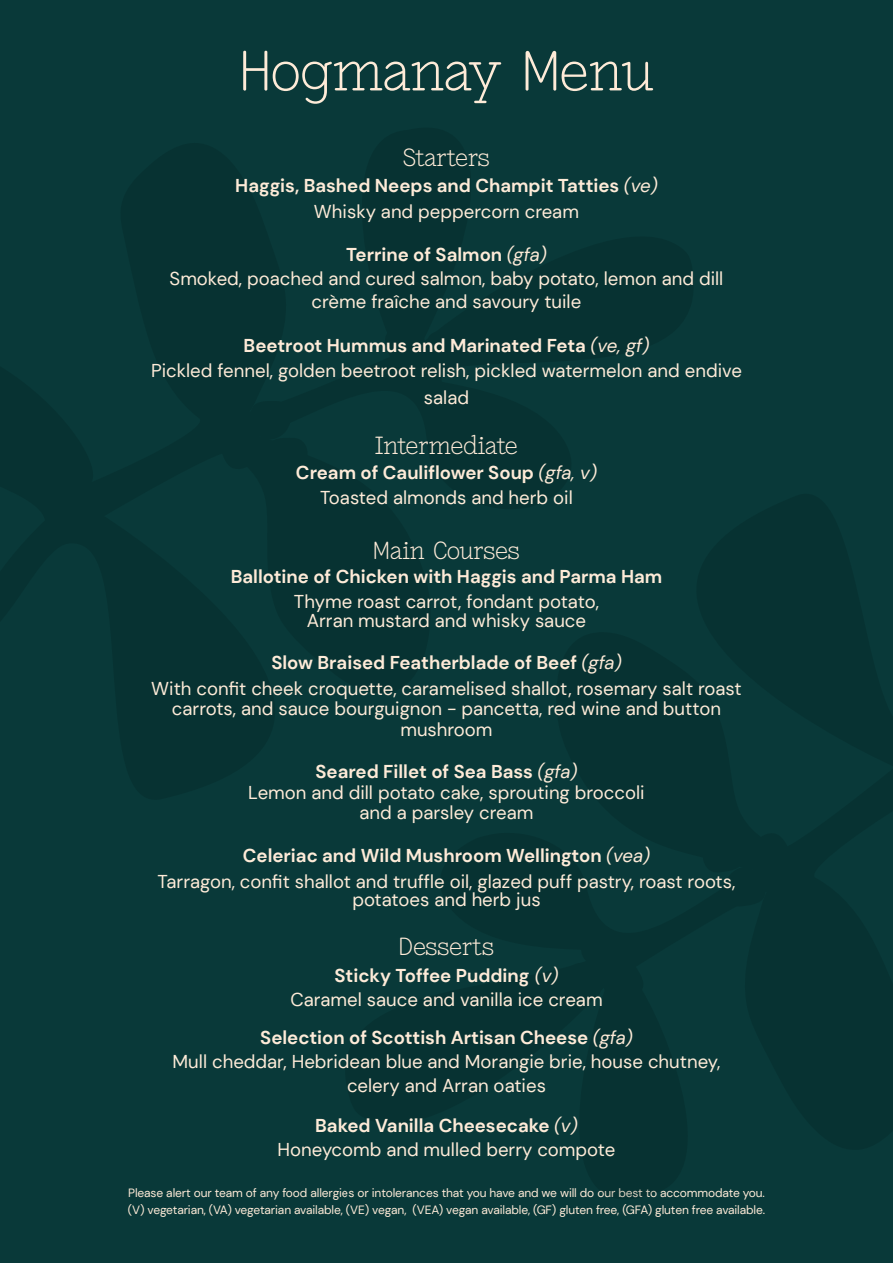
<style>
.page{position:relative;width:893px;height:1263px;background:#093939}
.page>*{position:absolute;margin:0;border:0;box-sizing:border-box;transform-origin:0 0}
.t1{font:300 56.55px "Lacrima Senza";color:#feebd8}
.t2{font:300 24.75px "Lacrima Senza";color:#feebd8}
.t3{font:18.6px/20.7px "DM Sans";color:#feebd8;text-align:center}
.t4{font:700 18.6px "DM Sans";color:#feebd8}
.t5{font:12px "DM Sans";letter-spacing:-.01em;color:#feebd8}
.s1{font-weight:400;font-style:italic}
</style>
<div class="page">
<p class="t1" style="left:239px;top:31px;width:417px">Hogmanay Menu</p>
<p class="t2" style="left:403px;top:140px;width:89px">Starters</p>
<p class="t4" style="left:235px;top:174px;width:424px">Haggis, Bashed Neeps and Champit Tatties <span class="s1">(ve)</span></p>
<p class="t3" style="left:314px;top:201px;width:266px">Whisky and peppercorn cream</p>
<p class="t4" style="left:346px;top:242px;width:202px">Terrine of Salmon <span class="s1">(gfa)</span></p>
<p class="t3" style="left:170px;top:267px;width:555px;line-height:22.6px">Smoked, poached and cured salmon, baby potato, lemon and dill crème fraîche and savoury tuile</p>
<p class="t4" style="left:244px;top:334px;width:407px">Beetroot Hummus and Marinated Feta <span class="s1">(ve, gf)</span></p>
<p class="t3" style="left:151px;top:357px;width:592px;line-height:26.8px">Pickled fennel, golden beetroot relish, pickled watermelon and endive salad</p>
<p class="t2" style="left:375px;top:428px;width:145px">Intermediate</p>
<p class="t4" style="left:296px;top:461px;width:303px">Cream of Cauliflower Soup <span class="s1">(gfa, v)</span></p>
<p class="t3" style="left:320px;top:487px;width:254px">Toasted almonds and herb oil</p>
<p class="t2" style="left:373px;top:533px;width:149px">Main Courses</p>
<p class="t4" style="left:231px;top:565px;width:433px">Ballotine of Chicken with Haggis and Parma Ham</p>
<p class="t3" style="left:294px;top:591px;width:306px">Thyme roast carrot, fondant potato,</p>
<p class="t3" style="left:307px;top:610px;width:281px">Arran mustard and whisky sauce</p>
<p class="t4" style="left:271px;top:651px;width:352px">Slow Braised Featherblade of Beef <span class="s1">(gfa)</span></p>
<p class="t3" style="left:151px;top:678px;width:592px">With confit cheek croquette, caramelised shallot, rosemary salt roast carrots, and sauce bourguignon - pancetta, red wine and button mushroom</p>
<p class="t4" style="left:315px;top:760px;width:263px">Seared Fillet of Sea Bass <span class="s1">(gfa)</span></p>
<p class="t3" style="left:248px;top:782px;width:398px">Lemon and dill potato cake, sprouting broccoli</p>
<p class="t3" style="left:360px;top:802px;width:175px">and a parsley cream</p>
<p class="t4" style="left:243px;top:844px;width:409px">Celeriac and Wild Mushroom Wellington <span class="s1">(vea)</span></p>
<p class="t3" style="left:158px;top:872px;width:579px;line-height:18.6px">Tarragon, confit shallot and truffle oil, glazed puff pastry, roast roots, potatoes and herb jus</p>
<p class="t2" style="left:399px;top:929px;width:97px">Desserts</p>
<p class="t4" style="left:334px;top:964px;width:226px">Sticky Toffee Pudding <span class="s1">(v)</span></p>
<p class="t3" style="left:290px;top:989px;width:314px">Caramel sauce and vanilla ice cream</p>
<p class="t4" style="left:260px;top:1026px;width:374px">Selection of Scottish Artisan Cheese <span class="s1">(gfa)</span></p>
<p class="t3" style="left:173px;top:1050px;width:549px;line-height:23.7px">Mull cheddar, Hebridean blue and Morangie brie, house chutney, celery and Arran oaties</p>
<p class="t4" style="left:315px;top:1114px;width:264px">Baked Vanilla Cheesecake <span class="s1">(v)</span></p>
<p class="t3" style="left:278px;top:1139px;width:339px">Honeycomb and mulled berry compote</p>
<p class="t5" style="left:128px;top:1186px;width:638px">Please alert our team of any food allergies or intolerances that you have and we will do our best to accommodate you.</p>
<p class="t5" style="left:128px;top:1202px;width:639px">(V) vegetarian, (VA) vegetarian available, (VE) vegan, (VEA) vegan available, (GF) gluten free, (GFA) gluten free available.</p>
</div>
